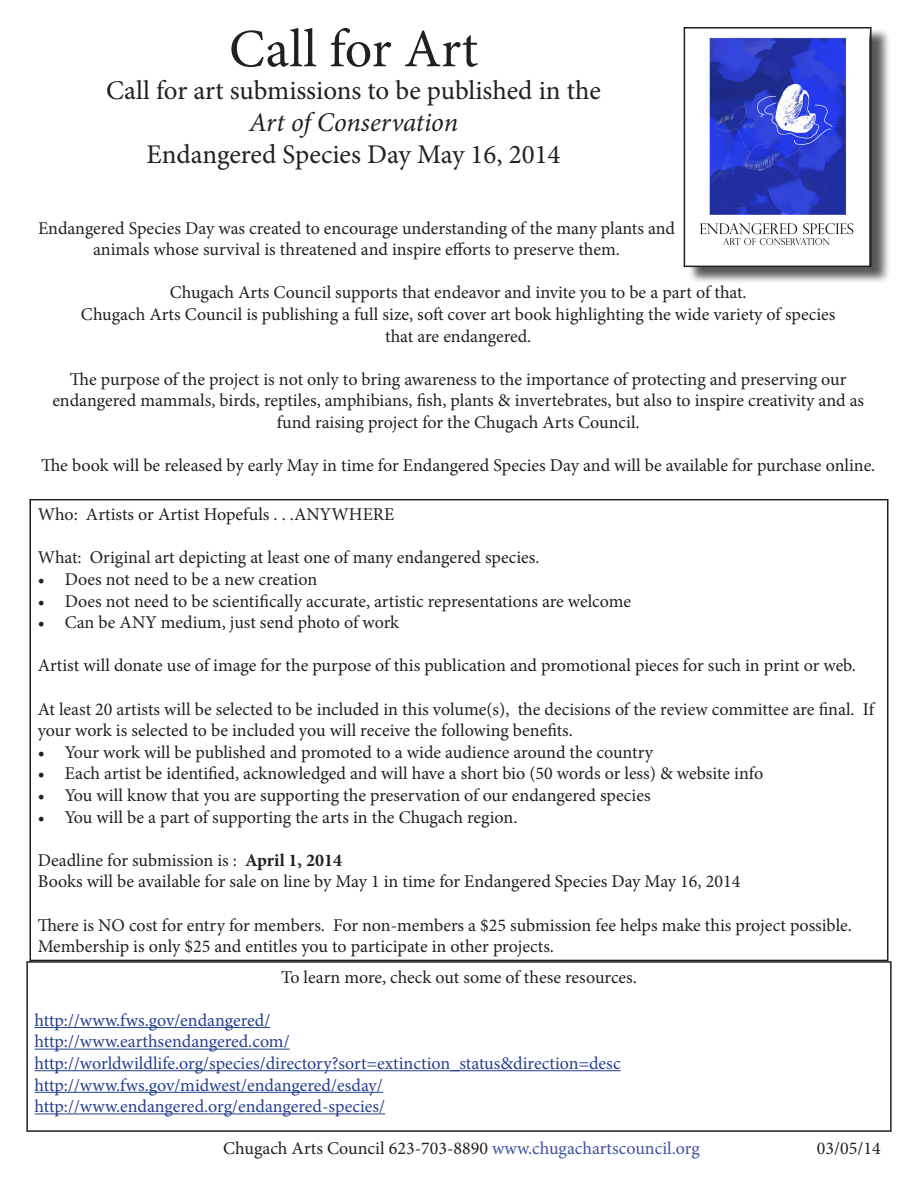
<style>
.page{position:relative;width:918px;height:1188px;background:#fff}
.page>*{position:absolute;margin:0;border:0;box-sizing:border-box;transform-origin:0 0}
.t1{font:54px "Minion Pro";letter-spacing:.005em;color:#231f20}
.t2{font:27px "Minion Pro";letter-spacing:-.005em;color:#231f20}
.t3{font:italic 27px "Minion Pro";letter-spacing:-.005em;color:#231f20}
.t4{font:18px/21.6px "Minion Pro";color:#231f20}
.t5{font:18px "Minion Pro";color:#253f8e}
.s1{font-weight:700}
.s2{color:#4052a3}
</style>
<div class="page">
<div style="left:688px;top:28px;width:203px;height:255px;background:#231f20;opacity:.75"></div>
<img style="left:688px;top:30px;width:181px;height:234px">
<div style="left:684px;top:27px;width:188px;height:240px;border:2px solid #231f20"></div>
<hr style="left:35px;top:1027px;width:235px;height:1px;background:#253f8e">
<hr style="left:35px;top:1049px;width:255px;height:1px;background:#253f8e">
<hr style="left:35px;top:1070px;width:586px;height:1px;background:#253f8e">
<hr style="left:35px;top:1092px;width:348px;height:1px;background:#253f8e">
<hr style="left:35px;top:1113px;width:350px;height:1px;background:#253f8e">
<div style="left:26px;top:961px;width:866px;height:171px;border:2px solid #231f20"></div>
<p class="t1" style="left:229px;top:13px;width:251px">Call for Art</p>
<p class="t2" style="left:106px;top:72px;width:496px">Call for art submissions to be published in the</p>
<p class="t3" style="left:249px;top:104px;width:210px">Art of Conservation</p>
<p class="t2" style="left:147px;top:137px;width:416px">Endangered Species Day May 16, 2014</p>
<p class="t4" style="left:38px;top:217px;width:639px;text-align:center">Endangered Species Day was created to encourage understanding of the many plants and animals whose survival is threatened and inspire efforts to preserve them.</p>
<p class="t4" style="left:170px;top:282px;width:579px">Chugach Arts Council supports that endeavor and invite you to be a part of that.</p>
<p class="t4" style="left:81px;top:304px;width:756px">Chugach Arts Council is publishing a full size, soft cover art book highlighting the wide variety of species</p>
<p class="t4" style="left:385px;top:325px;width:148px">that are endangered.</p>
<p class="t4" style="left:70px;top:368px;width:778px">The purpose of the project is not only to bring awareness to the importance of protecting and preserving our</p>
<p class="t4" style="left:52px;top:390px;width:813px;text-align:center">endangered mammals, birds, reptiles, amphibians, fish, plants &amp; invertebrates, but also to inspire creativity and as fund raising project for the Chugach Arts Council.</p>
<p class="t4" style="left:41px;top:455px;width:836px">The book will be released by early May in time for Endangered Species Day and will be available for purchase online.</p>
<p class="t4" style="left:38px;top:504px;width:358px">Who: Artists or Artist Hopefuls . . .ANYWHERE</p>
<p class="t4" style="left:38px;top:547px;width:503px">What: Original art depicting at least one of many endangered species.</p>
<p class="t4" style="left:38px;top:569px;width:281px">• Does not need to be a new creation</p>
<p class="t4" style="left:38px;top:590px;width:595px">• Does not need to be scientifically accurate, artistic representations are welcome</p>
<p class="t4" style="left:38px;top:612px;width:363px">• Can be ANY medium, just send photo of work</p>
<p class="t4" style="left:38px;top:655px;width:820px">Artist will donate use of image for the purpose of this publication and promotional pieces for such in print or web.</p>
<p class="t4" style="left:38px;top:698px;width:838px">At least 20 artists will be selected to be included in this volume(s), the decisions of the review committee are final. If your work is selected to be included you will receive the following benefits.</p>
<p class="t4" style="left:38px;top:741px;width:617px">• Your work will be published and promoted to a wide audience around the country</p>
<p class="t4" style="left:38px;top:763px;width:727px">• Each artist be identified, acknowledged and will have a short bio (50 words or less) &amp; website info</p>
<p class="t4" style="left:38px;top:785px;width:614px">• You will know that you are supporting the preservation of our endangered species</p>
<p class="t4" style="left:38px;top:806px;width:481px">• You will be a part of supporting the arts in the Chugach region.</p>
<p class="t4" style="left:38px;top:849px;width:306px">Deadline for submission is : <span class="s1">April 1, 2014</span></p>
<p class="t4" style="left:38px;top:871px;width:704px">Books will be available for sale on line by May 1 in time for Endangered Species Day May 16, 2014</p>
<p class="t4" style="left:38px;top:914px;width:816px">There is NO cost for entry for members. For non-members a $25 submission fee helps make this project possible.<br>Membership is only $25 and entitles you to participate in other projects.</p>
<p class="t4" style="left:281px;top:966px;width:357px">To learn more, check out some of these resources.</p>
<p class="t5" style="left:35px;top:1008px;width:237px">http://www.fws.gov/endangered/</p>
<p class="t5" style="left:35px;top:1030px;width:257px">http://www.earthsendangered.com/</p>
<p class="t5" style="left:35px;top:1051px;width:588px">http://worldwildlife.org/species/directory?sort=extinction_status&amp;direction=desc</p>
<p class="t5" style="left:35px;top:1073px;width:350px">http://www.fws.gov/midwest/endangered/esday/</p>
<p class="t5" style="left:35px;top:1094px;width:352px">http://www.endangered.org/endangered-species/</p>
<p class="t4" style="left:223px;top:1138px;width:478px">Chugach Arts Council 623-703-8890 <span class="s2">www.chugachartscouncil.org</span></p>
<p class="t4" style="left:817px;top:1138px;width:65px">03/05/14</p>
</div>
